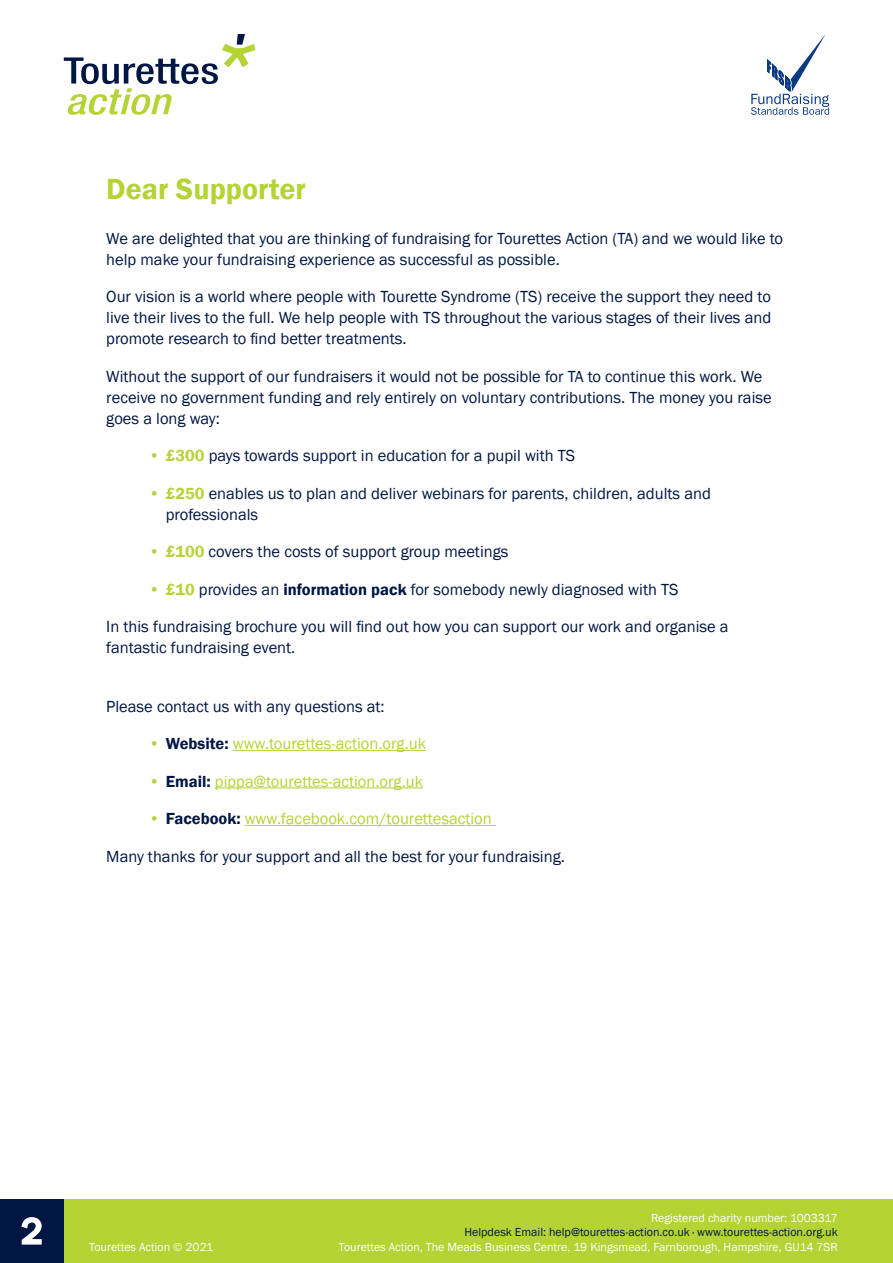
<style>
.page{position:relative;width:893px;height:1263px;background:#fff}
.page>*{position:absolute;margin:0;border:0;box-sizing:border-box;transform-origin:0 0}
.t1{font:600 30px "Franklin Gothic";color:#b5d334}
.Normal_text{font:16.5px/21px "Franklin Gothic";color:#001643}
.t2{font:16.5px "Franklin Gothic";color:#b5d334}
.t3{font:12px "Franklin Gothic";color:#fff}
.t4{font:12px "Franklin Gothic";color:#001643}
.s1{color:#b5d334}
.s2{font-weight:600;color:#b5d334}
.s3{font-weight:600}
.s4{font-weight:600;color:#001643}
</style>
<div class="page">
<div style="left:64px;top:1199px;width:829px;height:64px;background:#b5d334"></div>
<div style="left:0;top:1199px;width:64px;height:64px;background:#001643"></div>
<svg style="left:21px;top:1217px;width:21px;height:28px"></svg>
<svg style="left:64px;top:34px;width:191px;height:81px"></svg>
<svg style="left:751px;top:34px;width:78px;height:81px"></svg>
<hr style="left:233px;top:750px;width:193px;height:1px;background:#b5d334">
<hr style="left:215px;top:787px;width:208px;height:1px;background:#b5d334">
<hr style="left:245px;top:825px;width:251px;height:1px;background:#b5d334">
<p class="t1" style="left:106px;top:170px;width:201px">Dear Supporter</p>
<p class="Normal_text" style="left:106px;top:228px;width:678px">We are delighted that you are thinking of fundraising for Tourettes Action (TA) and we would like to help make your fundraising experience as successful as possible.</p>
<p class="Normal_text" style="left:106px;top:286px;width:666px;text-align:justify">Our vision is a world where people with Tourette Syndrome (TS) receive the support they need to live their lives to the full. We help people with TS throughout the various stages of their lives and promote research to find better treatments.</p>
<p class="Normal_text" style="left:106px;top:366px;width:667px">Without the support of our fundraisers it would not be possible for TA to continue this work. We receive no government funding and rely entirely on voluntary contributions. The money you raise goes a long way:</p>
<p class="Normal_text" style="left:149px;top:445px;width:428px"><span class="s1">•</span> <span class="s2">£300</span> pays towards support in education for a pupil with TS</p>
<p class="Normal_text" style="left:166px;top:483px;width:547px;text-indent:-17px"><span class="s1">•</span> <span class="s2">£250</span> enables us to plan and deliver webinars for parents, children, adults and professionals</p>
<p class="Normal_text" style="left:149px;top:541px;width:361px"><span class="s1">•</span> <span class="s2">£100</span> covers the costs of support group meetings</p>
<p class="Normal_text" style="left:149px;top:579px;width:531px"><span class="s1">•</span> <span class="s2">£10</span> provides an <span class="s3">information pack</span> for somebody newly diagnosed with TS</p>
<p class="Normal_text" style="left:106px;top:616px;width:624px">In this fundraising brochure you will find out how you can support our work and organise a fantastic fundraising event.</p>
<p class="Normal_text" style="left:106px;top:696px;width:280px">Please contact us with any questions at:</p>
<p class="t2" style="left:149px;top:733px;width:279px">• <span class="s4">Website:</span> www.tourettes-action.org.uk</p>
<p class="t2" style="left:149px;top:771px;width:276px">• <span class="s4">Email:</span> pippa@tourettes-action.org.uk</p>
<p class="t2" style="left:149px;top:808px;width:344px">• <span class="s4">Facebook:</span> www.facebook.com/tourettesaction</p>
<p class="Normal_text" style="left:106px;top:846px;width:460px">Many thanks for your support and all the best for your fundraising.</p>
<p class="t3" style="left:651px;top:1210px;width:188px">Registered charity number: 1003317</p>
<p class="t4" style="left:464px;top:1225px;width:375px">Helpdesk Email: help@tourettes-action.co.uk · www.tourettes-action.org.uk</p>
<p class="t3" style="left:89px;top:1239px;width:126px">Tourettes Action © 2021</p>
<p class="t3" style="left:339px;top:1239px;width:500px">Tourettes Action, The Meads Business Centre, 19 Kingsmead, Farnborough, Hampshire, GU14 7SR</p>
</div>
